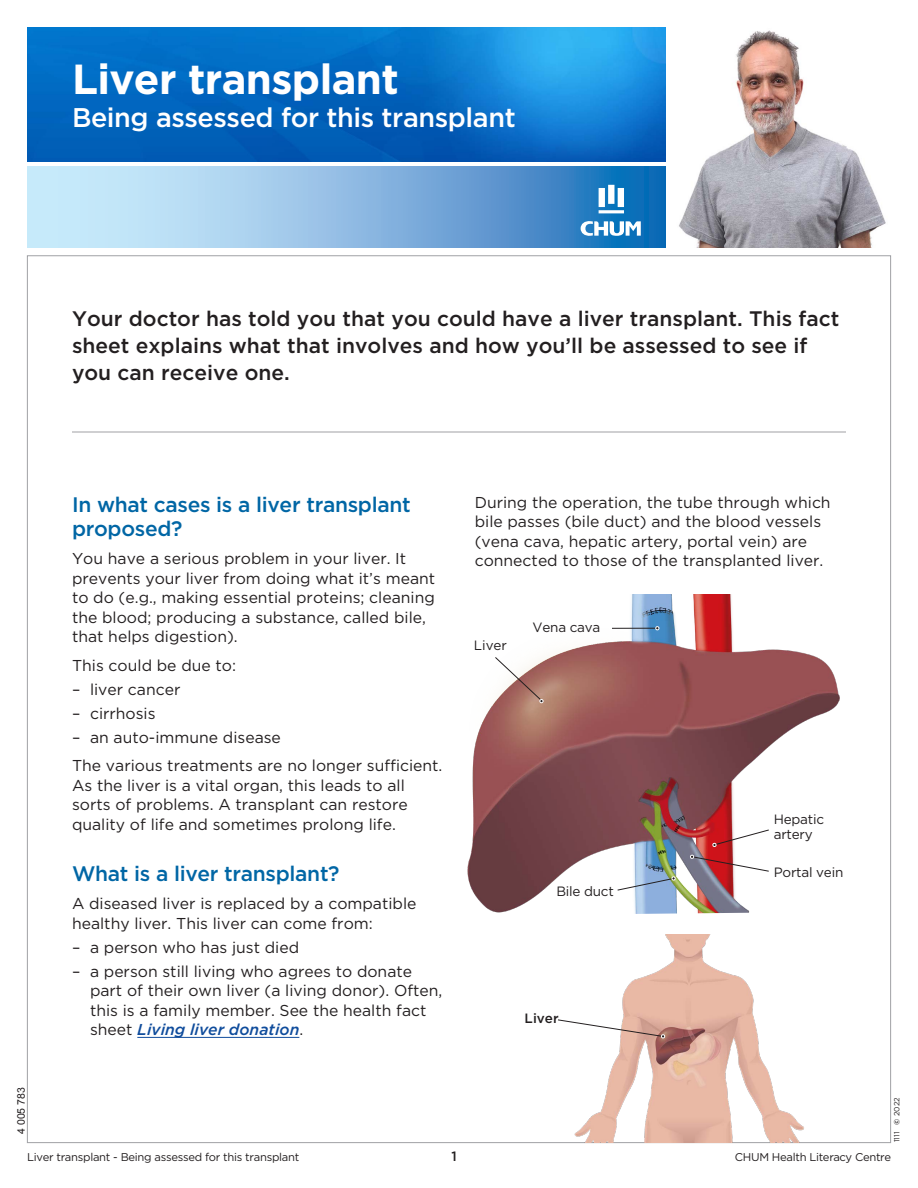
<style>
.page{position:relative;width:918px;height:1188px;background:#fff}
.page>*{position:absolute;margin:0;border:0;box-sizing:border-box;transform-origin:0 0}
.t1{font:700 42px "Gotham";letter-spacing:-.015em;color:#fff}
.t2{font:500 27px "Gotham";letter-spacing:-.015em;color:#fff}
.t3{font:500 21px/27px "Gotham";color:#231f20}
.t4{font:500 21px/24px "Gotham";letter-spacing:-.015em;color:#0066a5}
.t5{font:15.75px/19.5px "Gotham";color:#231f20}
.t6{font:13.5px/15px "Gotham";letter-spacing:-.015em;color:#231f20}
.t7{font:500 13.5px "Gotham";color:#231f20}
.t8{font:11.25px "Gotham";letter-spacing:-.025em;color:#231f20}
.t9{font:10.5px "Arial";color:#231f20}
.t10{font:7.5px "Gotham";color:#231f20}
.s1{font-weight:500;font-style:italic;color:#0f4c9c}
.s2{font-weight:700}
</style>
<div class="page">
<hr style="left:72px;top:432px;width:774px;height:1px;background:#a0a1a5">
<img style="left:27px;top:27px;width:639px;height:135px">
<img style="left:679px;top:30px;width:207px;height:218px">
<svg style="left:27px;top:166px;width:639px;height:82px;background:#85b7e0"></svg>
<svg style="left:599px;top:185px;width:25px;height:28px"></svg>
<svg style="left:581px;top:221px;width:60px;height:15px"></svg>
<hr style="left:137px;top:1037px;width:162px;height:1px;background:#0f4c9c">
<img style="left:467px;top:594px;width:373px;height:320px">
<svg style="left:617px;top:877px;width:58px;height:14px"></svg>
<svg style="left:690px;top:855px;width:79px;height:17px"></svg>
<svg style="left:712px;top:829px;width:57px;height:18px"></svg>
<svg style="left:495px;top:657px;width:48px;height:46px"></svg>
<hr style="left:612px;top:628px;width:45px;height:1px;background:#231f20">
<svg style="left:656px;top:626px;width:3px;height:4px"></svg>
<img style="left:574px;top:934px;width:230px;height:208px">
<svg style="left:558px;top:1019px;width:108px;height:19px"></svg>
<h1 class="t1" style="left:72px;top:51px;width:328px">Liver transplant</h1>
<h2 class="t2" style="left:72px;top:99px;width:445px">Being assessed for this transplant</h2>
<h3 class="t3" style="left:72px;top:305px;width:769px">Your doctor has told you that you could have a liver transplant. This fact sheet explains what that involves and how you’ll be assessed to see if you can receive one.</h3>
<p class="t9" style="left:14px;top:1134px;width:48px;rotate:-90deg">4 005 783</p>
<h3 class="t4" style="left:72px;top:492px;width:340px">In what cases is a liver transplant proposed?</h3>
<p class="t5" style="left:72px;top:549px;width:365px">You have a serious problem in your liver. It prevents your liver from doing what it’s meant to do (e.g., making essential proteins; cleaning the blood; producing a substance, called bile, that helps digestion).</p>
<p class="t5" style="left:72px;top:655px;width:166px">This could be due to:</p>
<p class="t5" style="left:72px;top:679px;width:110px">– liver cancer</p>
<p class="t5" style="left:72px;top:703px;width:85px">– cirrhosis</p>
<p class="t5" style="left:72px;top:723px;width:372px;line-height:28.5px">– an auto-immune disease<br>The various treatments are no longer sufficient.</p>
<p class="t5" style="left:72px;top:775px;width:337px">As the liver is a vital organ, this leads to all sorts of problems. A transplant can restore quality of life and sometimes prolong life.</p>
<h3 class="t4" style="left:72px;top:861px;width:269px">What is a liver transplant?</h3>
<p class="t5" style="left:72px;top:894px;width:346px">A diseased liver is replaced by a compatible healthy liver. This liver can come from:</p>
<p class="t5" style="left:72px;top:937px;width:229px">– a person who has just died</p>
<p class="t5" style="left:90px;top:961px;width:354px;text-indent:-18px">– a person still living who agrees to donate part of their own liver (a living donor). Often, this is a family member. See the health fact sheet <span class="s1">Living liver donation</span>.</p>
<p class="t5" style="left:475px;top:492px;width:357px">During the operation, the tube through which bile passes (bile duct) and the blood vessels (vena cava, hepatic artery, portal vein) are connected to those of the transplanted liver.</p>
<p class="t6" style="left:474px;top:638px;width:35px">Liver</p>
<p class="t6" style="left:533px;top:619px;width:69px">Vena cava</p>
<p class="t6" style="left:556px;top:883px;width:59px">Bile duct</p>
<p class="t7" style="left:525px;top:1009px;width:35px">Liver</p>
<p class="t6" style="left:774px;top:811px;width:52px">Hepatic artery</p>
<p class="t6" style="left:774px;top:864px;width:71px">Portal vein</p>
<p class="t10" style="left:892px;top:1142px;width:46px;rotate:-90deg">1111 <span class="s2">©</span> 2022</p>
<p class="t8" style="left:27px;top:1150px;width:274px">Liver transplant - Being assessed for this transplant</p>
<p class="t7" style="left:451px;top:1147px;width:7px">1</p>
<p class="t8" style="left:735px;top:1150px;width:158px">CHUM Health Literacy Centre</p>
</div>
